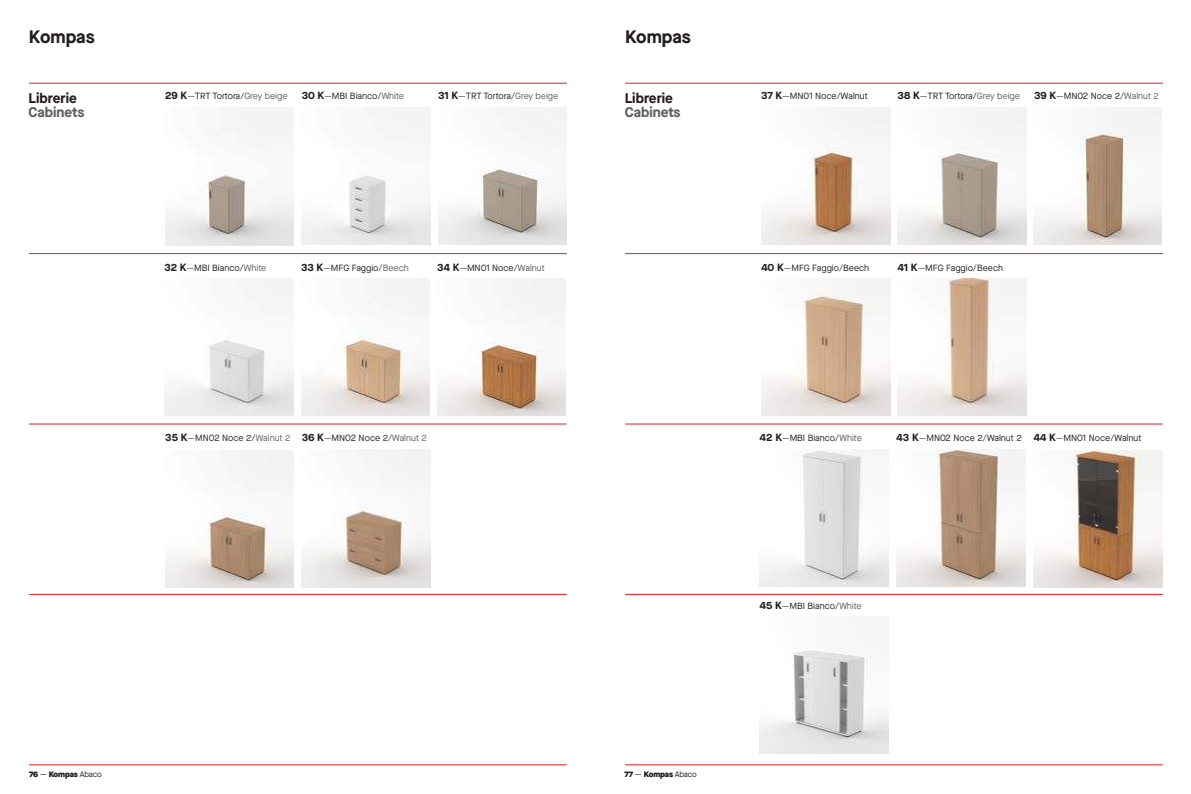
<style>
.page{position:relative;width:1191px;height:794px;background:#fff}
.page>*{position:absolute;margin:0;border:0;box-sizing:border-box;transform-origin:0 0}
.t1{font:700 18px "Maison Neue";color:#241f1f}
.t2{font:700 14px "Maison Neue";color:#241f1f}
.t3{font:700 14px "Maison Neue";color:#615f60}
.t4{font:9px "Maison Neue";color:#241f1f}
.t5{font:900 8px "Maison Neue";letter-spacing:-.015em;color:#241f1f}
.s1{font-weight:700;font-size:10.5px}
.s2{font-weight:300}
.s3{color:#615f60}
.s4{font-weight:400}
</style>
<div class="page">
<hr style="left:29px;top:83px;width:538px;height:1px;background:#ef1923">
<hr style="left:29px;top:253px;width:538px;height:1px;background:#ef1923">
<hr style="left:29px;top:424px;width:537px;height:1px;background:#ef1923">
<hr style="left:29px;top:594px;width:537px;height:1px;background:#ef1923">
<hr style="left:29px;top:764px;width:537px;height:1px;background:#ef1923">
<img style="left:301px;top:278px;width:129px;height:137px">
<img style="left:164px;top:278px;width:129px;height:137px">
<img style="left:437px;top:278px;width:129px;height:137px">
<img style="left:165px;top:450px;width:129px;height:137px">
<img style="left:165px;top:108px;width:129px;height:137px">
<img style="left:302px;top:108px;width:128px;height:137px">
<img style="left:438px;top:108px;width:129px;height:137px">
<img style="left:302px;top:450px;width:128px;height:137px">
<hr style="left:625px;top:83px;width:538px;height:1px;background:#ef1923">
<hr style="left:625px;top:253px;width:538px;height:1px;background:#ef1923">
<hr style="left:625px;top:424px;width:537px;height:1px;background:#ef1923">
<hr style="left:625px;top:594px;width:537px;height:1px;background:#ef1923">
<hr style="left:625px;top:764px;width:537px;height:1px;background:#ef1923">
<img style="left:761px;top:108px;width:129px;height:137px">
<img style="left:897px;top:108px;width:129px;height:137px">
<img style="left:1033px;top:108px;width:128px;height:137px">
<img style="left:898px;top:278px;width:128px;height:137px">
<img style="left:761px;top:278px;width:129px;height:137px">
<img style="left:760px;top:449px;width:128px;height:137px">
<img style="left:760px;top:648px;width:128px;height:105px">
<img style="left:896px;top:449px;width:129px;height:137px">
<img style="left:1034px;top:450px;width:128px;height:137px">
<h1 class="t1" style="left:29px;top:24px;width:67px">Kompas</h1>
<h2 class="t2" style="left:29px;top:88px;width:50px">Librerie</h2>
<h2 class="t3" style="left:29px;top:102px;width:57px">Cabinets</h2>
<h1 class="t1" style="left:625px;top:24px;width:67px">Kompas</h1>
<p class="t4" style="left:165px;top:90px;width:124px"><span class="s1">29 K</span><span class="s2">—</span>TRT Tortora/<span class="s3">Grey beige</span></p>
<p class="t4" style="left:302px;top:90px;width:104px"><span class="s1">30 K</span><span class="s2">—</span>MBI Bianco/<span class="s3">White</span></p>
<p class="t4" style="left:438px;top:90px;width:122px"><span class="s1">31 K</span><span class="s2">—</span>TRT Tortora/<span class="s3">Grey beige</span></p>
<h2 class="t2" style="left:625px;top:88px;width:50px">Librerie</h2>
<h2 class="t3" style="left:625px;top:102px;width:57px">Cabinets</h2>
<p class="t4" style="left:761px;top:90px;width:108px"><span class="s1">37 K</span><span class="s2">—</span>MN01 Noce/Walnut</p>
<p class="t4" style="left:897px;top:90px;width:124px"><span class="s1">38 K</span><span class="s2">—</span>TRT Tortora/<span class="s3">Grey beige</span></p>
<p class="t4" style="left:1034px;top:90px;width:126px"><span class="s1">39 K</span><span class="s2">—</span>MN02 Noce 2/<span class="s3">Walnut 2</span></p>
<p class="t4" style="left:164px;top:262px;width:103px"><span class="s1">32 K</span><span class="s2">—</span>MBI Bianco/<span class="s3">White</span></p>
<p class="t4" style="left:301px;top:262px;width:109px"><span class="s1">33 K</span><span class="s2">—</span>MFG Faggio/<span class="s3">Beech</span></p>
<p class="t4" style="left:437px;top:262px;width:109px"><span class="s1">34 K</span><span class="s2">—</span>MN01 Noce/<span class="s3">Walnut</span></p>
<p class="t4" style="left:761px;top:262px;width:109px"><span class="s1">40 K</span><span class="s2">—</span>MFG Faggio/Beech</p>
<p class="t4" style="left:898px;top:262px;width:107px"><span class="s1">41 K</span><span class="s2">—</span>MFG Faggio/Beech</p>
<p class="t4" style="left:165px;top:432px;width:127px"><span class="s1">35 K</span><span class="s2">—</span>MN02 Noce 2/<span class="s3">Walnut 2</span></p>
<p class="t4" style="left:302px;top:432px;width:127px"><span class="s1">36 K</span><span class="s2">—</span>MN02 Noce 2/<span class="s3">Walnut 2</span></p>
<p class="t4" style="left:760px;top:432px;width:103px"><span class="s1">42 K</span><span class="s2">—</span>MBI Bianco/<span class="s3">White</span></p>
<p class="t4" style="left:896px;top:432px;width:127px"><span class="s1">43 K</span><span class="s2">—</span>MN02 Noce 2/Walnut 2</p>
<p class="t4" style="left:1034px;top:432px;width:109px"><span class="s1">44 K</span><span class="s2">—</span>MN01 Noce/Walnut</p>
<p class="t4" style="left:760px;top:600px;width:103px"><span class="s1">45 K</span><span class="s2">—</span>MBI Bianco/<span class="s3">White</span></p>
<p class="t5" style="left:29px;top:768px;width:74px">76 <span class="s4">—</span> Kompas <span class="s4">Abaco</span></p>
<p class="t5" style="left:624px;top:768px;width:74px">77 <span class="s4">—</span> Kompas <span class="s4">Abaco</span></p>
</div>
